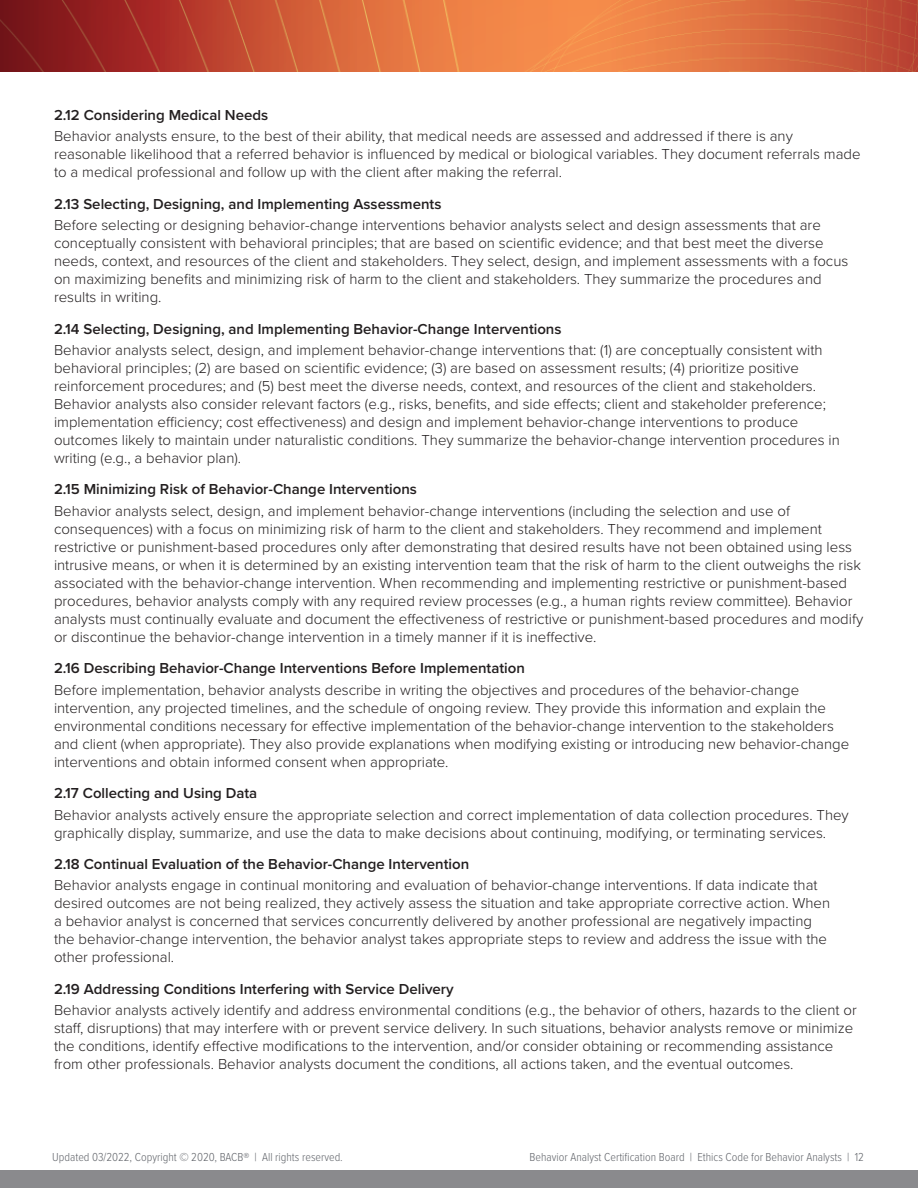
<style>
.page{position:relative;width:918px;height:1188px;background:#fff}
.page>*{position:absolute;margin:0;border:0;box-sizing:border-box;transform-origin:0 0}
.Body_Text{font:300 15px/18px "Proxima Nova";color:#231f20}
.Body_Text-numbered_s{font:600 15px "Proxima Nova";color:#231f20}
.t1{font:300 12px "Proxima Nova Cond";color:#61646a}
</style>
<div class="page">
<img style="left:0;top:0;width:918px;height:72px">
<div style="left:0;top:1171px;width:918px;height:17px;background:#8a8a8d"></div>
<p class="Body_Text-numbered_s" style="left:54px;top:104px;width:216px">2.12 Considering Medical Needs</p>
<p class="Body_Text" style="left:54px;top:126px;width:808px">Behavior analysts ensure, to the best of their ability, that medical needs are assessed and addressed if there is any reasonable likelihood that a referred behavior is influenced by medical or biological variables. They document referrals made to a medical professional and follow up with the client after making the referral.</p>
<p class="Body_Text-numbered_s" style="left:54px;top:193px;width:389px">2.13 Selecting, Designing, and Implementing Assessments</p>
<p class="Body_Text" style="left:54px;top:215px;width:796px">Before selecting or designing behavior-change interventions behavior analysts select and design assessments that are conceptually consistent with behavioral principles; that are based on scientific evidence; and that best meet the diverse needs, context, and resources of the client and stakeholders. They select, design, and implement assessments with a focus on maximizing benefits and minimizing risk of harm to the client and stakeholders. They summarize the procedures and results in writing.</p>
<p class="Body_Text-numbered_s" style="left:54px;top:317px;width:509px">2.14 Selecting, Designing, and Implementing Behavior-Change Interventions</p>
<p class="Body_Text" style="left:54px;top:340px;width:787px">Behavior analysts select, design, and implement behavior-change interventions that: (1) are conceptually consistent with behavioral principles; (2) are based on scientific evidence; (3) are based on assessment results; (4) prioritize positive reinforcement procedures; and (5) best meet the diverse needs, context, and resources of the client and stakeholders.<br>Behavior analysts also consider relevant factors (e.g., risks, benefits, and side effects; client and stakeholder preference; implementation efficiency; cost effectiveness) and design and implement behavior-change interventions to produce outcomes likely to maintain under naturalistic conditions. They summarize the behavior-change intervention procedures in writing (e.g., a behavior plan).</p>
<p class="Body_Text-numbered_s" style="left:54px;top:478px;width:364px">2.15 Minimizing Risk of Behavior-Change Interventions</p>
<p class="Body_Text" style="left:54px;top:501px;width:811px">Behavior analysts select, design, and implement behavior-change interventions (including the selection and use of consequences) with a focus on minimizing risk of harm to the client and stakeholders. They recommend and implement restrictive or punishment-based procedures only after demonstrating that desired results have not been obtained using less intrusive means, or when it is determined by an existing intervention team that the risk of harm to the client outweighs the risk associated with the behavior-change intervention. When recommending and implementing restrictive or punishment-based procedures, behavior analysts comply with any required review processes (e.g., a human rights review committee). Behavior analysts must continually evaluate and document the effectiveness of restrictive or punishment-based procedures and modify or discontinue the behavior-change intervention in a timely manner if it is ineffective.</p>
<p class="Body_Text-numbered_s" style="left:54px;top:657px;width:472px">2.16 Describing Behavior-Change Interventions Before Implementation</p>
<p class="Body_Text" style="left:54px;top:680px;width:797px">Before implementation, behavior analysts describe in writing the objectives and procedures of the behavior-change intervention, any projected timelines, and the schedule of ongoing review. They provide this information and explain the environmental conditions necessary for effective implementation of the behavior-change intervention to the stakeholders and client (when appropriate). They also provide explanations when modifying existing or introducing new behavior-change interventions and obtain informed consent when appropriate.</p>
<p class="Body_Text-numbered_s" style="left:54px;top:782px;width:205px">2.17 Collecting and Using Data</p>
<p class="Body_Text" style="left:54px;top:805px;width:796px">Behavior analysts actively ensure the appropriate selection and correct implementation of data collection procedures. They graphically display, summarize, and use the data to make decisions about continuing, modifying, or terminating services.</p>
<p class="Body_Text-numbered_s" style="left:54px;top:853px;width:417px">2.18 Continual Evaluation of the Behavior-Change Intervention</p>
<p class="Body_Text" style="left:54px;top:876px;width:778px">Behavior analysts engage in continual monitoring and evaluation of behavior-change interventions. If data indicate that desired outcomes are not being realized, they actively assess the situation and take appropriate corrective action. When a behavior analyst is concerned that services concurrently delivered by another professional are negatively impacting the behavior-change intervention, the behavior analyst takes appropriate steps to review and address the issue with the other professional.</p>
<p class="Body_Text-numbered_s" style="left:54px;top:978px;width:401px">2.19 Addressing Conditions Interfering with Service Delivery</p>
<p class="Body_Text" style="left:54px;top:1001px;width:804px">Behavior analysts actively identify and address environmental conditions (e.g., the behavior of others, hazards to the client or staff, disruptions) that may interfere with or prevent service delivery. In such situations, behavior analysts remove or minimize the conditions, identify effective modifications to the intervention, and/or consider obtaining or recommending assistance from other professionals. Behavior analysts document the conditions, all actions taken, and the eventual outcomes.</p>
<p class="t1" style="left:52px;top:1149px;width:292px">Updated 03/2022, Copyright © 2020, BACB® | All rights reserved.</p>
<p class="t1" style="left:530px;top:1149px;width:336px">Behavior Analyst Certification Board | Ethics Code for Behavior Analysts | 12</p>
</div>
